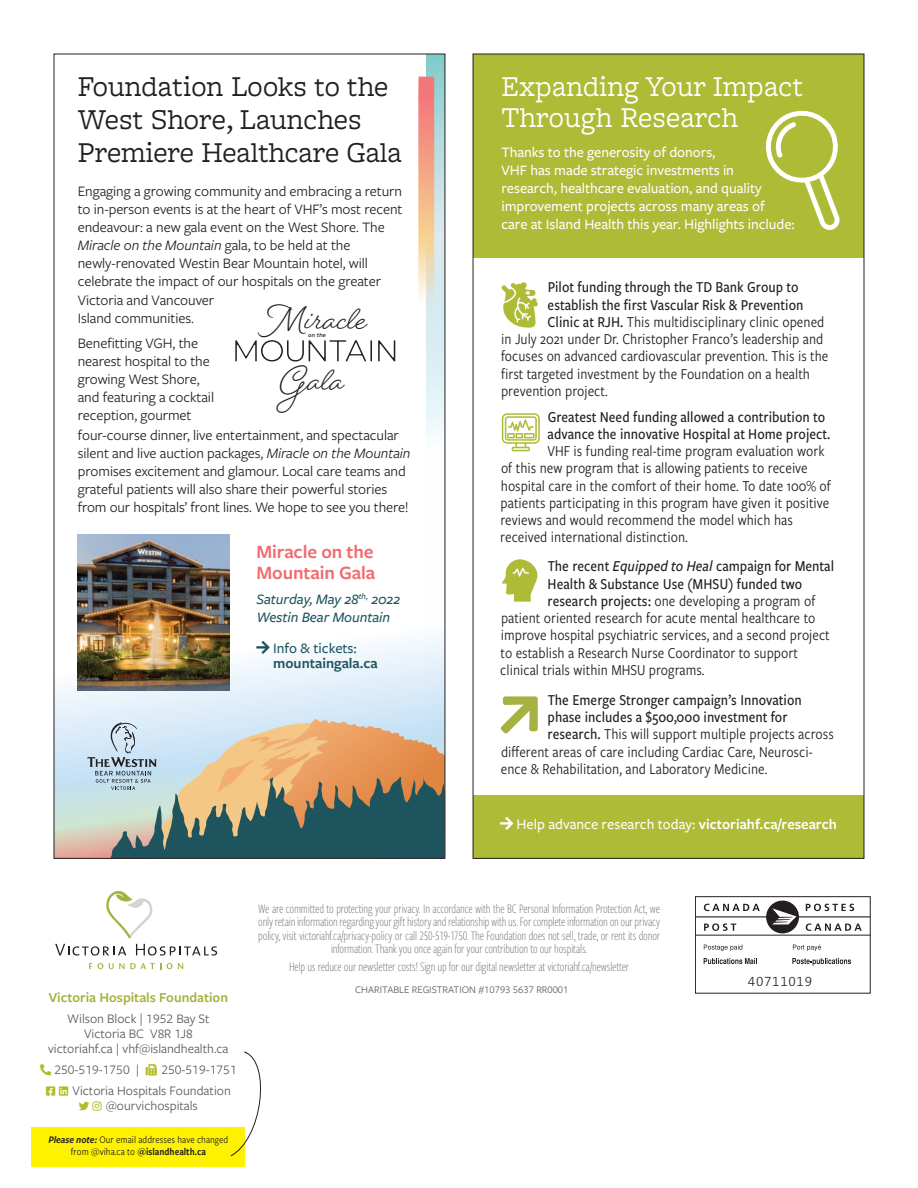
<style>
.page{position:relative;width:918px;height:1188px;background:#fff}
.page>*{position:absolute;margin:0;border:0;box-sizing:border-box;transform-origin:0 0}
.t1{font:700 36.6px/60.9px "Beloved Script";color:#231f20;text-align:center}
.t2{font:30px/33px "Freight Macro Pro";letter-spacing:-.01em;color:#231f20}
.t3{font:30px/31.5px "Freight Macro Pro";color:#fff}
.t4{font:600 19.5px/21px "Freight Sans Pro";letter-spacing:-.005em;color:#f26b6d}
.t5{font:15.75px/17.2px "Freight Sans Cnd Pro";color:#231f20}
.t6{font:500 15.75px/17.2px "Freight Sans Cnd Pro";color:#231f20}
.t7{font:15px/18px "Freight Sans Pro";letter-spacing:-.005em;color:#231f20}
.t8{font:500 15px/18px "Freight Sans Pro";letter-spacing:-.005em;color:#fff}
.t9{font:italic 500 15px/18px "Freight Sans Pro";letter-spacing:-.005em;color:#1d555e}
.t10{font:600 15px "Freight Sans Pro";color:#1d555e}
.t11{font:500 15px "Freight Sans Pro";color:#1d555e}
.t12{font:600 14.25px "Freight Sans Pro";color:#a7b141}
.t13{font:300 13.5px/13.5px "Freight Sans Cmp Pro";letter-spacing:-.015em;color:#6d6e71;text-align:center}
.t14{font:13.5px/15px "Freight Sans Pro";color:#58595b;text-align:center}
.t15{font:13.5px "The Sans Light Expert";letter-spacing:.05em;color:#231f20}
.t16{font:10.5px "Freight Sans Cnd Pro";color:#231f20}
.t17{font:10.5px "Freight Sans Pro";color:#58595b}
.t18{font:10.5px "Freight Sans Cnd Pro Semi";color:#231f20}
.t19{font:italic 500 5.85px "Halcom";color:#231f20}
.s1{font-style:italic}
.s2{font-weight:500}
.s3{font-family:"Freight Sans Cnd Pro Med";font-weight:400;font-style:italic}
.s4{font-weight:600}
.s5{font-family:"Freight Sans Cnd Pro Semi";font-style:italic}
.s6{font-family:"Freight Sans Cnd Pro"}
</style>
<div class="page">
<div style="left:473px;top:54px;width:391px;height:203px;background:#adbb37"></div>
<div style="left:473px;top:795px;width:391px;height:63px;background:#adbb37"></div>
<svg style="left:56px;top:340px;width:371px;height:517px"></svg>
<svg style="left:427px;top:56px;width:16px;height:663px"></svg>
<svg style="left:418px;top:77px;width:16px;height:566px"></svg>
<svg style="left:235px;top:340px;width:131px;height:22px"></svg>
<hr style="left:370px;top:340px;width:2px;height:21px;background:#231f20">
<svg style="left:378px;top:340px;width:17px;height:21px"></svg>
<img style="left:78px;top:535px;width:151px;height:156px">
<svg style="left:87px;top:719px;width:358px;height:139px;background:#9d9e8d"></svg>
<svg style="left:766px;top:110px;width:74px;height:120px"></svg>
<svg style="left:501px;top:282px;width:37px;height:46px"></svg>
<svg style="left:502px;top:559px;width:36px;height:43px"></svg>
<svg style="left:502px;top:413px;width:38px;height:38px"></svg>
<svg style="left:55px;top:944px;width:71px;height:12px"></svg>
<svg style="left:136px;top:944px;width:81px;height:12px"></svg>
<svg style="left:89px;top:963px;width:14px;height:6px"></svg>
<svg style="left:109px;top:963px;width:52px;height:6px"></svg>
<svg style="left:167px;top:963px;width:16px;height:6px"></svg>
<svg style="left:106px;top:890px;width:47px;height:48px"></svg>
<hr style="left:696px;top:916px;width:174px;height:1px;background:#231f20">
<div style="left:766px;top:901px;width:33px;height:32px;background:#231f20;border-radius:50%"></div>
<svg style="left:772px;top:908px;width:24px;height:16px"></svg>
<svg style="left:806px;top:904px;width:48px;height:7px"></svg>
<svg style="left:806px;top:923px;width:56px;height:8px"></svg>
<svg style="left:704px;top:904px;width:56px;height:7px"></svg>
<svg style="left:704px;top:923px;width:32px;height:8px"></svg>
<div style="left:695px;top:896px;width:176px;height:98px;border:1px solid #231f20"></div>
<hr style="left:695px;top:935px;width:176px;height:1px;background:#231f20">
<svg style="left:704px;top:945px;width:38px;height:6px"></svg>
<svg style="left:793px;top:945px;width:28px;height:6px"></svg>
<svg style="left:704px;top:958px;width:53px;height:6px"></svg>
<svg style="left:792px;top:958px;width:59px;height:8px"></svg>
<div style="left:32px;top:1127px;width:213px;height:40px;background:#fff200"></div>
<svg style="left:230px;top:1052px;width:32px;height:105px"></svg>
<svg style="left:501px;top:696px;width:37px;height:38px"></svg>
<svg style="left:257px;top:641px;width:13px;height:13px"></svg>
<h2 class="t2" style="left:78px;top:68px;width:326px">Foundation Looks to the<br>West Shore, Launches<br>Premiere Healthcare Gala</h2>
<p class="t7" style="left:78px;top:182px;width:326px">Engaging a growing community and embracing a return to in-person events is at the heart of VHF’s most recent endeavour: a new gala event on the West Shore. The <span class="s1">Miracle on the Mountain</span> gala, to be held at the newly-renovated Westin Bear Mountain hotel, will celebrate the impact of our hospitals on the greater</p>
<p class="t7" style="left:78px;top:290px;width:138px">Victoria and Vancouver<br>Island communities.</p>
<p class="t7" style="left:78px;top:334px;width:138px">Benefitting VGH, the nearest hospital to the growing West Shore, and featuring a cocktail reception, gourmet</p>
<h1 class="t1" style="left:260px;top:285px;width:109px">Miracle<br>Gala</h1>
<p class="t19" style="left:308px;top:330px;width:19px">on the</p>
<p class="t7" style="left:78px;top:425px;width:334px">four-course dinner, live entertainment, and spectacular silent and live auction packages, <span class="s1">Miracle on the Mountain </span>promises excitement and glamour. Local care teams and grateful patients will also share their powerful stories from our hospitals’ front lines. We hope to see you there!</p>
<p class="t4" style="left:257px;top:540px;width:120px">Miracle on the<br>Mountain Gala</p>
<p class="t9" style="left:257px;top:590px;width:145px">Saturday, May 28<sup>th,</sup> 2022<br>Westin Bear Mountain</p>
<p class="t11" style="left:273px;top:638px;width:85px">Info &amp; tickets:</p>
<p class="t10" style="left:273px;top:653px;width:106px">mountaingala.ca</p>
<h2 class="t3" style="left:502px;top:69px;width:303px">Expanding Your Impact<br>Through Research</h2>
<p class="t8" style="left:502px;top:142px;width:295px">Thanks to the generosity of donors,<br>VHF has made strategic investments in<br>research, healthcare evaluation, and quality improvement projects across many areas of<br>care at Island Health this year. Highlights include:</p>
<p class="t6" style="left:548px;top:278px;width:252px">Pilot funding through the TD Bank Group to</p>
<p class="t6" style="left:548px;top:295px;width:257px">establish the first Vascular Risk &amp; Prevention</p>
<p class="t5" style="left:548px;top:312px;width:278px"><span class="s2">Clinic at RJH.</span> This multidisciplinary clinic opened</p>
<p class="t5" style="left:501px;top:330px;width:324px">in July 2021 under Dr. Christopher Franco’s leadership and</p>
<p class="t5" style="left:501px;top:347px;width:329px">focuses on advanced cardiovascular prevention. This is the</p>
<p class="t5" style="left:501px;top:364px;width:310px">first targeted investment by the Foundation on a health</p>
<p class="t5" style="left:501px;top:381px;width:108px">prevention project.</p>
<p class="t6" style="left:548px;top:407px;width:284px">Greatest Need funding allowed a contribution to advance the innovative Hospital at Home project.</p>
<p class="t5" style="left:500px;top:442px;width:332px;text-indent:47px">VHF is funding real-time program evaluation work of this new program that is allowing patients to receive hospital care in the comfort of their home. To date 100% of patients participating in this program have given it positive reviews and would recommend the model which has received international distinction.</p>
<p class="t6" style="left:548px;top:557px;width:288px">The recent <span class="s3">Equipped to Heal</span> campaign for Mental</p>
<p class="t6" style="left:548px;top:574px;width:256px">Health &amp; Substance Use (MHSU) funded two</p>
<p class="t5" style="left:548px;top:592px;width:269px"><span class="s2">research projects:</span> one developing a program of</p>
<p class="t5" style="left:501px;top:609px;width:316px">patient oriented research for acute mental healthcare to</p>
<p class="t5" style="left:501px;top:626px;width:330px">improve hospital psychiatric services, and a second project</p>
<p class="t5" style="left:501px;top:643px;width:299px">to establish a Research Nurse Coordinator to support</p>
<p class="t5" style="left:500px;top:661px;width:206px">clinical trials within MHSU programs.</p>
<p class="t6" style="left:548px;top:691px;width:256px">The Emerge Stronger campaign’s Innovation</p>
<p class="t6" style="left:548px;top:708px;width:241px">phase includes a $500,000 investment for</p>
<p class="t5" style="left:548px;top:725px;width:288px"><span class="s2">research.</span> This will support multiple projects across</p>
<p class="t5" style="left:501px;top:742px;width:313px">different areas of care including Cardiac Care, Neurosci-</p>
<p class="t5" style="left:501px;top:760px;width:268px">ence &amp; Rehabilitation, and Laboratory Medicine.</p>
<p class="t8" style="left:517px;top:815px;width:322px">Help advance research today: <span class="s4">victoriahf.ca/research</span></p>
<p class="t12" style="left:49px;top:988px;width:181px">Victoria Hospitals Foundation</p>
<p class="t14" style="left:48px;top:1011px;width:182px">Wilson Block | 1952 Bay St<br>Victoria BC V8R 1J8<br>victoriahf.ca | vhf@islandhealth.ca</p>
<p class="t14" style="left:54px;top:1062px;width:87px">250-519-1750 |</p>
<p class="t14" style="left:73px;top:1059px;width:166px;line-height:21px;text-align:left;text-indent:89px">250-519-1751<br>Victoria Hospitals Foundation</p>
<p class="t14" style="left:106px;top:1098px;width:94px">@ourvichospitals</p>
<p class="t16" style="left:48px;top:1132px;width:182px"><span class="s5">Please note:</span> Our email addresses have changed</p>
<p class="t18" style="left:71px;top:1144px;width:137px"><span class="s6">from @viha.ca to</span> @islandhealth.ca</p>
<p class="t13" style="left:258px;top:901px;width:404px">We are committed to protecting your privacy. In accordance with the BC Personal Information Protection Act, we only retain information regarding your gift history and relationship with us. For complete information on our privacy policy, visit victoriahf.ca/privacy-policy or call 250-519-1750. The Foundation does not sell, trade, or rent its donor information. Thank you once again for your contribution to our hospitals.</p>
<p class="t13" style="left:289px;top:960px;width:342px">Help us reduce our newsletter costs! Sign up for our digital newsletter at victoriahf.ca/newsletter</p>
<p class="t17" style="left:355px;top:983px;width:215px">CHARITABLE REGISTRATION #10793 5637 RR0001</p>
<p class="t15" style="left:748px;top:970px;width:66px">40711019</p>
</div>
